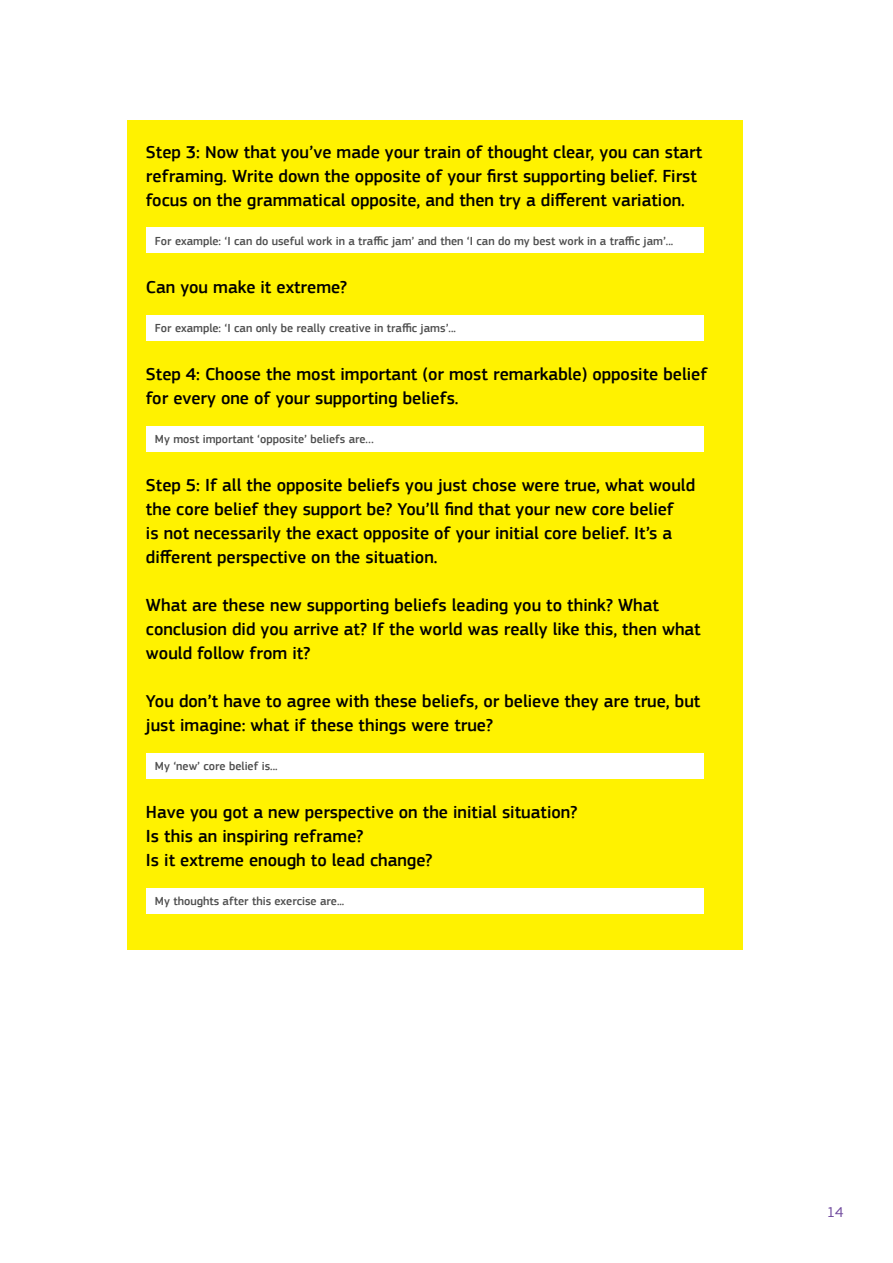
<style>
.page{position:relative;width:893px;height:1263px;background:#fff}
.page>*{position:absolute;margin:0;border:0;box-sizing:border-box;transform-origin:0 0}
.t1{font:500 18px/24px "EC Square Sans Pro";color:#000}
.t2{font:15px "EC Square Sans Pro";color:#704a9e}
.t3{font:500 12px "EC Square Sans Pro";color:#4d4d4d}
</style>
<div class="page">
<div style="left:128px;top:120px;width:615px;height:829px;background:#fff200"></div>
<div style="left:146px;top:227px;width:557px;height:25px;background:#fff"></div>
<div style="left:146px;top:315px;width:557px;height:25px;background:#fff"></div>
<div style="left:146px;top:426px;width:557px;height:25px;background:#fff"></div>
<div style="left:146px;top:753px;width:557px;height:25px;background:#fff"></div>
<div style="left:146px;top:888px;width:557px;height:25px;background:#fff"></div>
<p class="t1" style="left:146px;top:140px;width:558px">Step 3: Now that you’ve made your train of thought clear, you can start reframing. Write down the opposite of your first supporting belief. First focus on the grammatical opposite, and then try a different variation.</p>
<p class="t3" style="left:155px;top:234px;width:520px">For example: ‘I can do useful work in a traffic jam’ and then ‘I can do my best work in a traffic jam’...</p>
<p class="t1" style="left:146px;top:275px;width:203px">Can you make it extreme?</p>
<p class="t3" style="left:155px;top:321px;width:302px">For example: ‘I can only be really creative in traffic jams’...</p>
<p class="t1" style="left:146px;top:362px;width:563px">Step 4: Choose the most important (or most remarkable) opposite belief for every one of your supporting beliefs.</p>
<p class="t3" style="left:155px;top:432px;width:220px">My most important ‘opposite’ beliefs are…</p>
<p class="t1" style="left:146px;top:473px;width:551px">Step 5: If all the opposite beliefs you just chose were true, what would the core belief they support be? You’ll find that your new core belief<br>is not necessarily the exact opposite of your initial core belief. It’s a different perspective on the situation.</p>
<p class="t1" style="left:146px;top:593px;width:556px">What are these new supporting beliefs leading you to think? What conclusion did you arrive at? If the world was really like this, then what would follow from it?</p>
<p class="t1" style="left:146px;top:689px;width:556px">You don’t have to agree with these beliefs, or believe they are true, but just imagine: what if these things were true?</p>
<p class="t3" style="left:155px;top:759px;width:124px">My ‘new’ core belief is...</p>
<p class="t1" style="left:146px;top:800px;width:433px">Have you got a new perspective on the initial situation?<br>Is this an inspiring reframe?<br>Is it extreme enough to lead change?</p>
<p class="t3" style="left:155px;top:894px;width:191px">My thoughts after this exercise are...</p>
<p class="t2" style="left:827px;top:1203px;width:18px">14</p>
</div>
